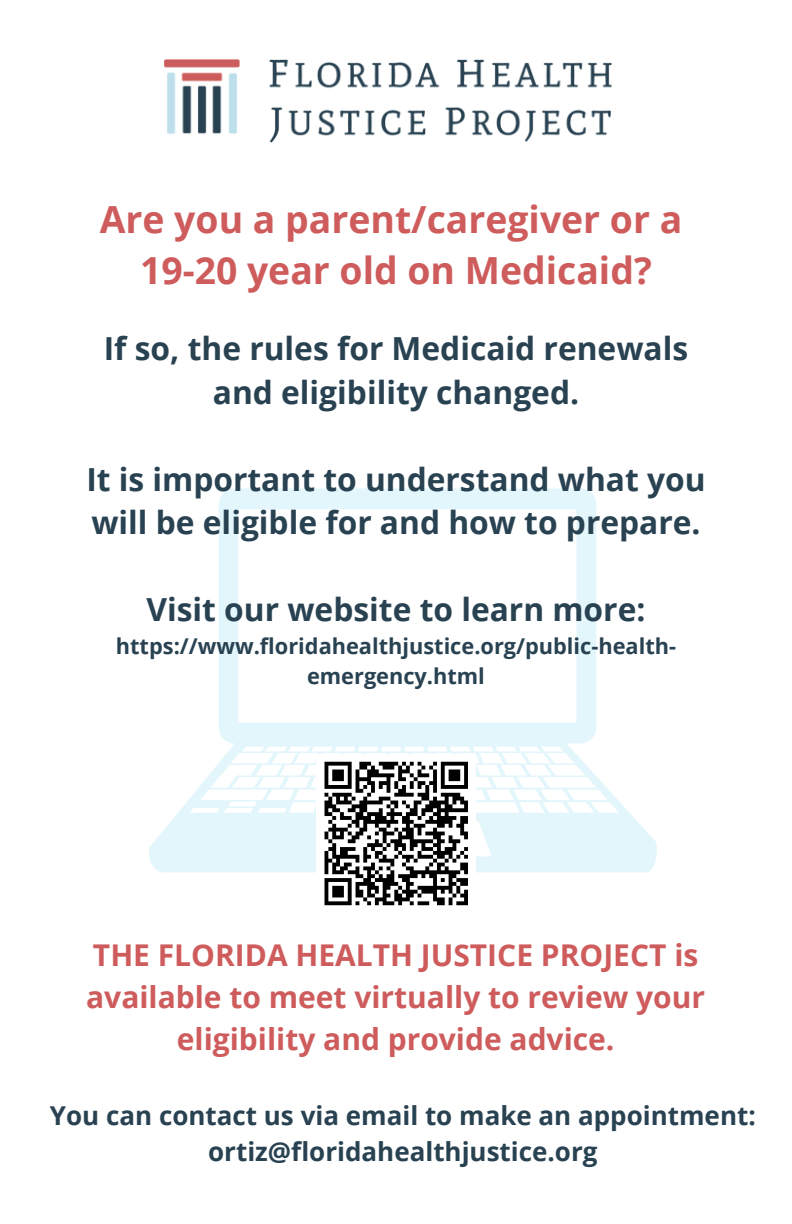
<style>
.page{position:relative;width:792px;height:1224px;background:#fff}
.page>*{position:absolute;margin:0;border:0;box-sizing:border-box;transform-origin:0 0}
.t1{font:700 37.4px/51px "Open Sans";color:#cf5c5c;text-align:center}
.t2{font:700 31.8px/43.6px "Open Sans";color:#294252;text-align:center}
.t3{font:700 30px/42px "Open Sans";color:#cf5c5c;text-align:center}
.t4{font:700 26px/36px "Open Sans";color:#294252;text-align:center}
.t5{font:700 21.8px/30px "Open Sans";color:#294252;text-align:center}
</style>
<div class="page">
<img style="left:164px;top:59px;width:448px;height:84px">
<svg style="left:149px;top:488px;width:508px;height:384px"></svg>
<div style="left:317px;top:754px;width:159px;height:159px;background:#fff"></div>
<svg style="left:324px;top:761px;width:144px;height:145px"></svg>
<p class="t1" style="left:100px;top:193px;width:584px">Are you a parent/caregiver or a<br>19-20 year old on Medicaid?</p>
<p class="t2" style="left:104px;top:326px;width:586px">If so, the rules for Medicaid renewals and eligibility changed.</p>
<p class="t2" style="left:86px;top:457px;width:621px;text-align:left">It is important to understand what you will be eligible for and how to prepare.</p>
<p class="t2" style="left:147px;top:587px;width:500px">Visit our website to learn more:</p>
<p class="t5" style="left:116px;top:631px;width:562px">https://www.floridahealthjustice.org/public-health&shy;emergency.html</p>
<p class="t3" style="left:86px;top:933px;width:620px">THE FLORIDA HEALTH JUSTICE PROJECT is available to meet virtually to review your eligibility and provide advice.</p>
<p class="t4" style="left:50px;top:1097px;width:707px">You can contact us via email to make an appointment: ortiz@floridahealthjustice.org</p>
</div>
